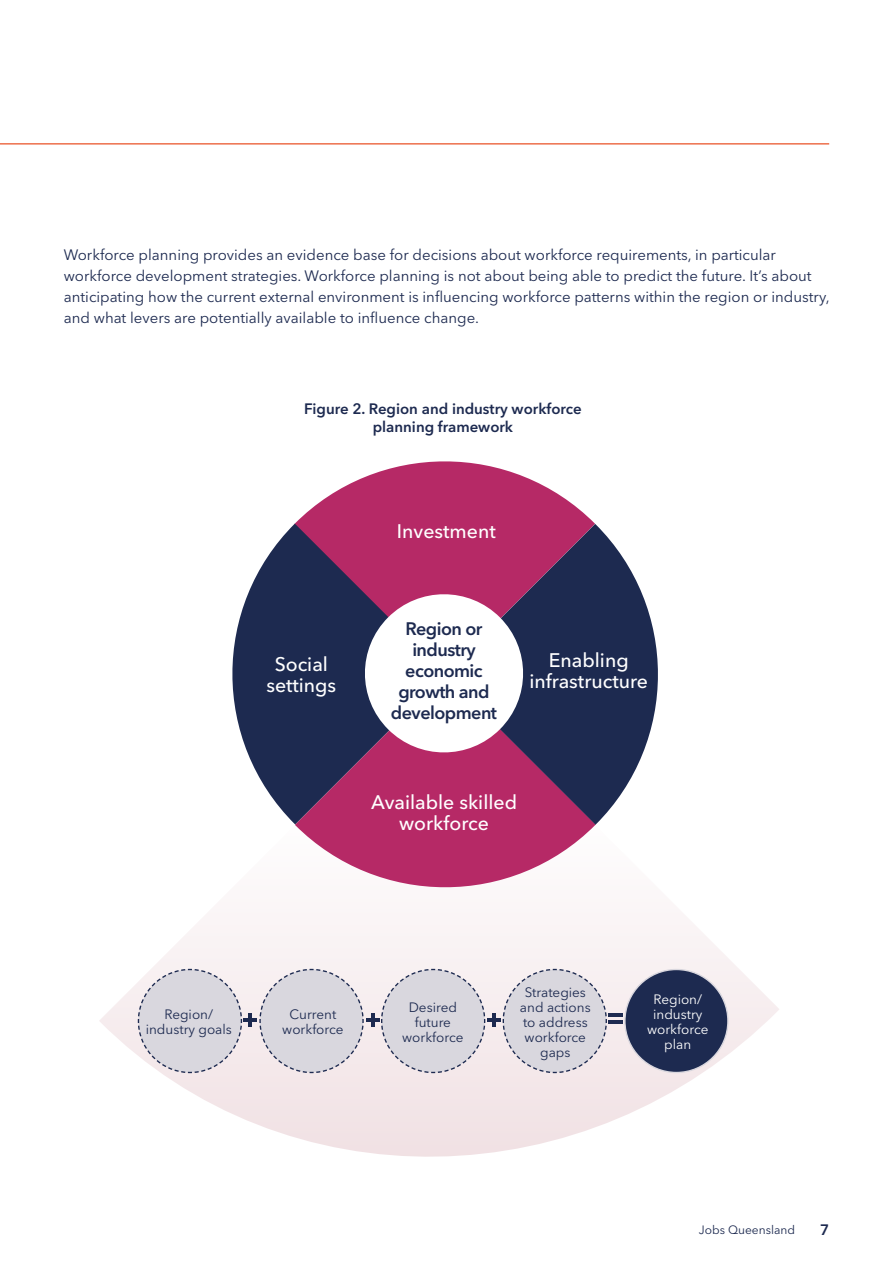
<style>
.page{position:relative;width:893px;height:1263px;background:#fff}
.page>*{position:absolute;margin:0;border:0;box-sizing:border-box;transform-origin:0 0}
.t1{font:500 19.5px/21px "Avenir Next LT Pro";color:#fff;text-align:center}
.t2{font:600 18px/21px "Avenir Next LT Pro";letter-spacing:-.03em;color:#1d2a50;text-align:center}
.t3{font:15px/21px "Avenir Next LT Pro";color:#1d2a50}
.t4{font:600 15px/18px "Avenir Next LT Pro";color:#1d2a50;text-align:center}
.t5{font:13.5px/15px "Avenir Next LT Pro";color:#1d2a50;text-align:center}
.t6{font:13.5px/15px "Avenir Next LT Pro";color:#fff;text-align:center}
.t7{font:12px "Avenir Next LT Pro";color:#1d2a50}
</style>
<div class="page">
<svg style="left:99px;top:824px;width:680px;height:333px"></svg>
<hr style="left:0;top:143px;width:829px;height:2px;background:#ed6f4b">
<hr style="left:608px;top:1013px;width:15px;height:4px;background:#1d2a50">
<hr style="left:608px;top:1020px;width:15px;height:4px;background:#1d2a50">
<svg style="left:294px;top:461px;width:301px;height:63px;fill:#b62966"></svg>
<svg style="left:295px;top:824px;width:301px;height:84px;fill:#b62966"></svg>
<svg style="left:445px;top:524px;width:234px;height:301px;fill:#1d2a50"></svg>
<svg style="left:232px;top:524px;width:213px;height:300px;background:#67446c"></svg>
<svg style="left:357px;top:586px;width:174px;height:174px"></svg>
<svg style="left:137px;top:968px;width:471px;height:106px;background:#dcd8df"></svg>
<div style="left:625px;top:969px;width:103px;height:103px;background:#1d2a50;border-radius:50%"></div>
<p class="t3" style="left:64px;top:244px;width:767px">Workforce planning provides an evidence base for decisions about workforce requirements, in particular workforce development strategies. Workforce planning is not about being able to predict the future. It’s about anticipating how the current external environment is influencing workforce patterns within the region or industry, and what levers are potentially available to influence change.</p>
<p class="t4" style="left:304px;top:400px;width:279px">Figure 2. Region and industry workforce planning framework</p>
<h1 class="t1" style="left:397px;top:521px;width:100px">Investment</h1>
<p class="t2" style="left:391px;top:618px;width:108px">Region or industry economic growth and development</p>
<h1 class="t1" style="left:266px;top:653px;width:71px">Social settings</h1>
<h1 class="t1" style="left:529px;top:650px;width:120px">Enabling infrastructure</h1>
<h1 class="t1" style="left:371px;top:791px;width:148px">Available skilled workforce</h1>
<p class="t5" style="left:146px;top:1007px;width:88px">Region/ industry goals</p>
<p class="t5" style="left:282px;top:1007px;width:63px">Current workforce</p>
<p class="t5" style="left:402px;top:999px;width:63px">Desired future workforce</p>
<p class="t5" style="left:520px;top:984px;width:72px">Strategies and actions to address workforce gaps</p>
<p class="t6" style="left:647px;top:992px;width:63px">Region/ industry workforce plan</p>
<p class="t7" style="left:699px;top:1222px;width:98px">Jobs Queensland</p>
<p class="t4" style="left:820px;top:1220px;width:11px">7</p>
</div>
